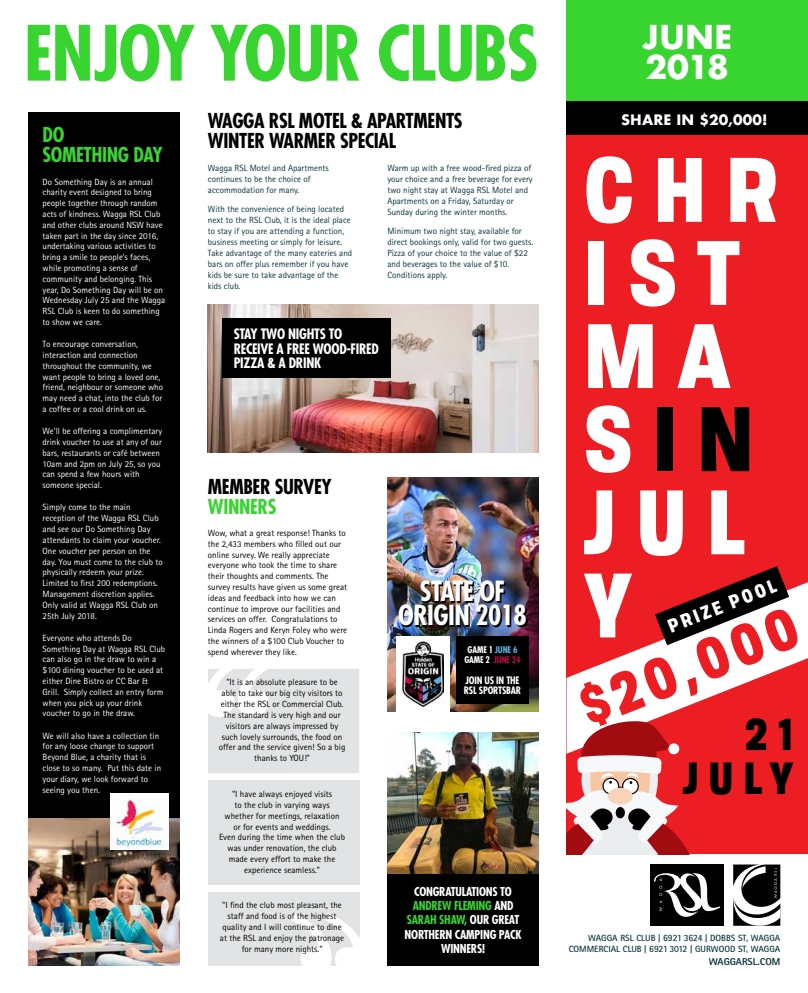
<style>
.page{position:relative;width:808px;height:993px;background:#fff}
.page>*{position:absolute;margin:0;border:0;box-sizing:border-box;transform-origin:0 0}
.t1{font:900 88.9px/83px "Tofino Pro Personal Narrow";letter-spacing:.22em;color:#fff}
.t2{font:700 condensed 74px "Futura";letter-spacing:-.02em;color:#38d430}
.t3{font:900 56.9px "Tofino Pro Personal Narrow";color:#ed1d24}
.t4{font:900 43.8px/44px "Tofino Pro Personal Narrow";letter-spacing:.22em;color:#000;text-align:right}
.t5{font:700 32px/30px "Futura";color:#fff}
.t6{font:700 condensed 27px/24px "Futura";letter-spacing:-.02em;color:#fff;text-align:center}
.t7{font:700 condensed 20px/20px "Futura";letter-spacing:-.02em;color:#000}
.t8{font:700 condensed 20px/20px "Futura";letter-spacing:-.02em;color:#38d430}
.t9{font:900 18.4px "Tofino Pro Personal Narrow";color:#fff}
.t10{font:700 condensed 14px/14px "Futura";letter-spacing:-.02em;color:#fff}
.t11{font:700 14px "Futura";letter-spacing:.01em;color:#fff}
.t12{font:700 condensed 12px/14.4px "Futura";letter-spacing:-.02em;color:#fff;text-align:center}
.t13{font:700 condensed 10px/10px "Futura";letter-spacing:-.02em;color:#fff}
.t14{font:800 10px "Rotis Sans Serif Std";color:#09353b}
.t15{font:9px/10.8px "Rotis Sans Serif Std";color:#fff}
.t16{font:9px/10.8px "Rotis Sans Serif Std";color:#000;text-align:center}
.t17{font:9px/11px "Rotis Sans Serif Std";color:#09353b}
.t18{font:700 9px/11px "Rotis Sans Serif Std";color:#09353b;text-align:right}
.t19{font:700 condensed 9px/10px "Futura";letter-spacing:-.02em;color:#fff;text-align:center}
.s1{color:#5eaee0}
.s2{color:#b80b4a}
.s3{color:#38d430}
.s4{color:#000}
.s5{font-size:9.6px}
</style>
<div class="page">
<div style="left:208px;top:891px;width:151px;height:73px;background:#e2e3e4"></div>
<svg style="left:290px;top:912px;width:70px;height:54px"></svg>
<div style="left:208px;top:780px;width:151px;height:104px;background:#e2e3e4"></div>
<div style="left:28px;top:112px;width:152px;height:717px;background:#000"></div>
<img style="left:28px;top:818px;width:152px;height:146px">
<div style="left:566px;top:0;width:242px;height:102px;background:#38d430"></div>
<div style="left:650px;top:864px;width:74px;height:61px;background:#000"></div>
<svg style="left:654px;top:873px;width:67px;height:44px"></svg>
<svg style="left:733px;top:864px;width:47px;height:62px"></svg>
<div style="left:566px;top:102px;width:242px;height:34px;background:#000"></div>
<div style="left:566px;top:136px;width:242px;height:717px;background:#ed1d24"></div>
<svg style="left:566px;top:582px;width:242px;height:138px;fill:#fff"></svg>
<svg style="left:655px;top:566px;width:134px;height:79px"></svg>
<svg style="left:566px;top:720px;width:123px;height:133px"></svg>
<img style="left:387px;top:477px;width:152px;height:234px">
<img style="left:208px;top:304px;width:331px;height:148px">
<div style="left:387px;top:872px;width:152px;height:93px;background:#000"></div>
<img style="left:387px;top:732px;width:152px;height:141px">
<div style="left:208px;top:668px;width:151px;height:105px;background:#e2e3e4"></div>
<svg style="left:208px;top:668px;width:71px;height:48px"></svg>
<div style="left:222px;top:318px;width:169px;height:59px;background:#000"></div>
<img style="left:111px;top:793px;width:57px;height:56px">
<div style="left:396px;top:636px;width:54px;height:75px;background:#fff"></div>
<img style="left:402px;top:641px;width:42px;height:65px">
<div style="left:456px;top:636px;width:73px;height:67px;background:#000"></div>
<img style="left:400px;top:581px;width:127px;height:46px">
<h2 class="t2" style="left:24px;top:5px;width:517px">ENJOY YOUR CLUBS</h2>
<h3 class="t8" style="left:43px;top:125px;width:122px">DO<br>SOMETHING DAY</h3>
<p class="t15" style="left:43px;top:176px;width:124px">Do Something Day is an annual charity event designed to bring people together through random acts of kindness. Wagga RSL Club and other clubs around NSW have taken part in the day since 2016, undertaking various activities to bring a smile to people’s faces, while promoting a sense of community and belonging. This year, Do Something Day will be on<br>Wednesday July 25 and the Wagga<br>RSL Club is keen to do something to show we care.</p>
<p class="t15" style="left:43px;top:338px;width:122px">To encourage conversation, interaction and connection throughout the community, we want people to bring a loved one, friend, neighbour or someone who may need a chat, into the club for a coffee or a cool drink on us.</p>
<p class="t15" style="left:43px;top:425px;width:121px">We’ll be offering a complimentary drink voucher to use at any of our bars, restaurants or café between<br>10am and 2pm on July 25, so you can spend a few hours with someone special.</p>
<p class="t15" style="left:43px;top:502px;width:122px">Simply come to the main reception of the Wagga RSL Club and see our Do Something Day attendants to claim your voucher.<br>One voucher per person on the day. You must come to the club to physically redeem your prize.<br>Limited to first 200 redemptions.<br>Management discretion applies.<br>Only valid at Wagga RSL Club on<br>25th July 2018.</p>
<p class="t15" style="left:43px;top:632px;width:124px">Everyone who attends Do<br>Something Day at Wagga RSL Club can also go in the draw to win a $100 dining voucher to be used at either Dine Bistro or CC Bar &amp;<br>Grill. Simply collect an entry form when you pick up your drink voucher to go in the draw.</p>
<p class="t15" style="left:43px;top:729px;width:120px">We will also have a collection tin for any loose change to support<br>Beyond Blue, a charity that is close to so many. Put this date in your diary, we look forward to seeing you then.</p>
<h3 class="t7" style="left:208px;top:111px;width:256px">WAGGA RSL MOTEL &amp; APARTMENTS<br>WINTER WARMER SPECIAL</h3>
<p class="t17" style="left:208px;top:162px;width:122px">Wagga RSL Motel and Apartments continues to be the choice of accommodation for many.</p>
<p class="t17" style="left:208px;top:203px;width:146px">With the convenience of being located next to the RSL Club, it is the ideal place to stay if you are attending a function, business meeting or simply for leisure.<br>Take advantage of the many eateries and bars on offer plus remember if you have kids be sure to take advantage of the kids club.</p>
<p class="t17" style="left:387px;top:162px;width:147px">Warm up with a free wood-fired pizza of your choice and a free beverage for every two night stay at Wagga RSL Motel and Apartments on a Friday, Saturday or Sunday during the winter months.</p>
<p class="t17" style="left:387px;top:225px;width:147px">Minimum two night stay, available for direct bookings only, valid for two guests.<br>Pizza of your choice to the value of $22 and beverages to the value of $10.<br>Conditions apply.</p>
<h3 class="t10" style="left:234px;top:327px;width:147px">STAY TWO NIGHTS TO<br>RECEIVE A FREE WOOD-FIRED<br>PIZZA &amp; A DRINK</h3>
<h3 class="t7" style="left:208px;top:476px;width:125px">MEMBER SURVEY</h3>
<h3 class="t8" style="left:208px;top:496px;width:70px">WINNERS</h3>
<p class="t16" style="left:208px;top:527px;width:141px;text-align:left">Wow, what a great response! Thanks to the 2,433 members who filled out our online survey. We really appreciate everyone who took the time to share their thoughts and comments. The survey results have given us some great ideas and feedback into how we can continue to improve our facilities and services on offer. Congratulations to Linda Rogers and Keryn Foley who were the winners of a $100 Club Voucher to spend wherever they like.</p>
<p class="t16" style="left:219px;top:676px;width:128px">"It is an absolute pleasure to be able to take our big city visitors to either the RSL or Commercial Club.<br>The standard is very high and our visitors are always impressed by such lovely surrounds, the food on offer and the service given! So a big thanks to YOU!"</p>
<p class="t16" style="left:219px;top:788px;width:127px">"I have always enjoyed visits<br>to the club in varying ways whether for meetings, relaxation<br>or for events and weddings.<br>Even during the time when the club was under renovation, the club made every effort to make the experience seamless."</p>
<p class="t16" style="left:220px;top:899px;width:126px">"I find the club most pleasant, the staff and food is of the highest quality and I will continue to dine at the RSL and enjoy the patronage for many more nights."</p>
<h3 class="t6" style="left:398px;top:579px;width:130px">STATE OF<br>ORIGIN 2018</h3>
<p class="t19" style="left:464px;top:644px;width:58px">GAME 1 <span class="s1">JUNE 6<br></span>GAME 2 <span class="s2">JUNE 24</span></p>
<p class="t13" style="left:464px;top:675px;width:59px">JOIN US IN THE<br>RSL SPORTSBAR</p>
<h3 class="t12" style="left:405px;top:883px;width:118px">CONGRATULATIONS TO<br><span class="s3">ANDREW FLEMING</span> AND<br><span class="s3">SARAH SHAW,</span> OUR GREAT<br>NORTHERN CAMPING PACK<br>WINNERS!</h3>
<h3 class="t5" style="left:642px;top:21px;width:92px">JUNE<br>2018</h3>
<h3 class="t11" style="left:621px;top:109px;width:148px">SHARE IN $20,000!</h3>
<h1 class="t1" style="left:583px;top:141px;width:196px">CHR<br>IST<br>MA<br>S<span class="s4">IN<br></span>JUL<br>Y</h1>
<h3 class="t9" style="left:663px;top:613px;width:116px;rotate:-22deg">PRIZE POOL</h3>
<h3 class="t3" style="left:566px;top:666px;width:231px;rotate:-22deg">$20,000</h3>
<h3 class="t4" style="left:683px;top:708px;width:112px">21<br>JULY</h3>
<p class="t18" style="left:569px;top:931px;width:213px">WAGGA RSL CLUB | <span class="s5">6921 3624</span> | DOBBS ST, WAGGA<br>COMMERCIAL CLUB | <span class="s5">6921 3012</span> | GURWOOD ST, WAGGA</p>
<p class="t14" style="left:709px;top:955px;width:73px">WAGGARSL.COM</p>
</div>
